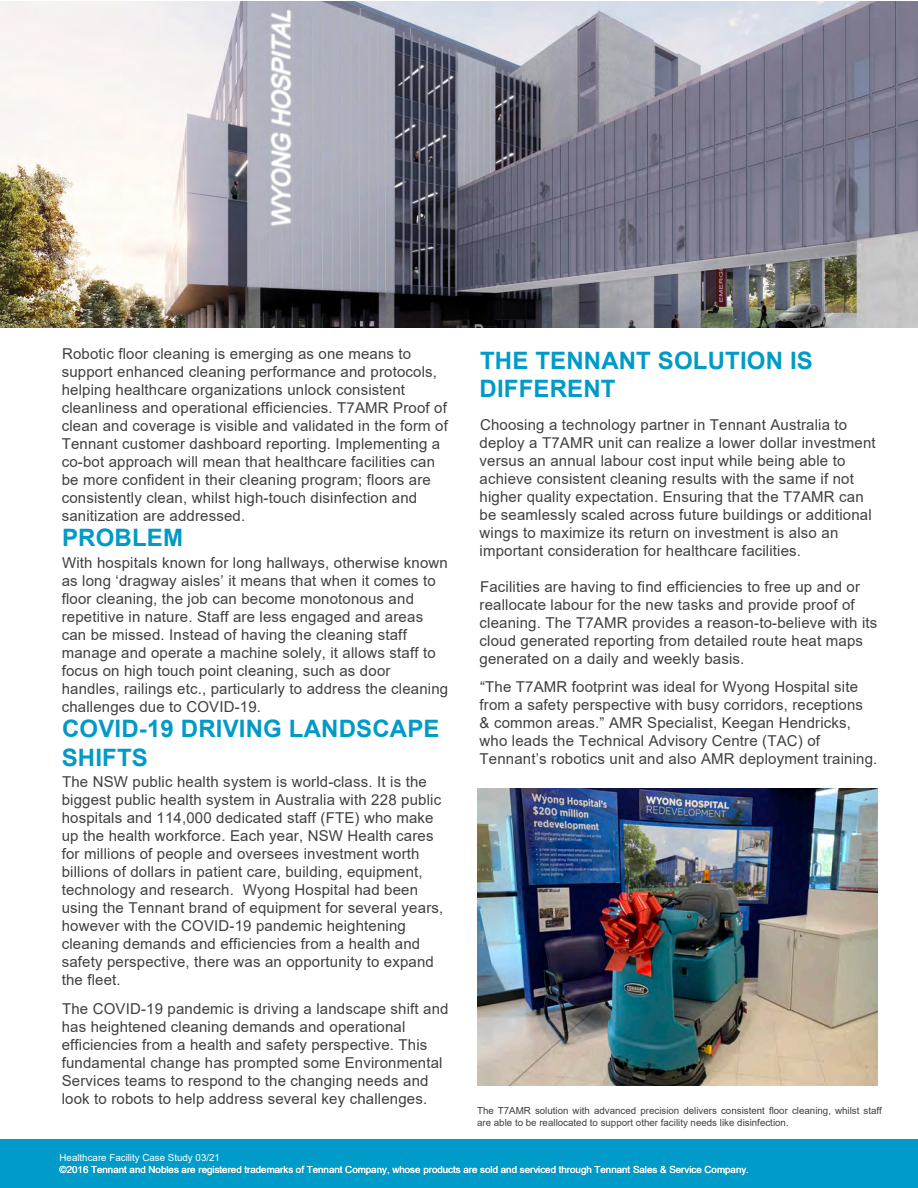
<style>
.page{position:relative;width:918px;height:1188px;background:#fff}
.page>*{position:absolute;margin:0;border:0;box-sizing:border-box;transform-origin:0 0}
.t1{font:700 24px/28.8px "Arial";letter-spacing:.005em;color:#009ac7}
.t2{font:15px/18px "Arial";letter-spacing:.01em;color:#404040}
.t3{font:9.75px/11.7px "Arial";color:#fff}
.t4{font:9.75px/11.7px "Arial";color:#404040}
.s1{font-style:inherit}
</style>
<div class="page">
<img style="left:0;top:1px;width:918px;height:327px">
<div style="left:1px;top:1139px;width:917px;height:49px;background:#009bc8"></div>
<img style="left:477px;top:789px;width:401px;height:296px">
<p class="t2" style="left:62px;top:344px;width:388px">Robotic floor cleaning is emerging as one means to support enhanced cleaning performance and protocols, helping healthcare organizations unlock consistent cleanliness and operational efficiencies. T7AMR Proof of clean and coverage is visible and validated in the form of Tennant customer dashboard reporting. Implementing a co-bot approach will mean that healthcare facilities can be more confident in their cleaning program; floors are consistently clean, whilst high-touch disinfection and sanitization are addressed.</p>
<h1 class="t1" style="left:62px;top:523px;width:122px">PROBLEM</h1>
<p class="t2" style="left:62px;top:553px;width:388px">With hospitals known for long hallways, otherwise known as long ‘dragway aisles’ it means that when it comes to floor cleaning, the job can become monotonous and repetitive in nature. Staff are less engaged and areas can be missed. Instead of having the cleaning staff manage and operate a machine solely, it allows staff to focus on high touch point cleaning, such as door handles, railings etc., particularly to address the cleaning challenges due to COVID-19.</p>
<h1 class="t1" style="left:62px;top:714px;width:379px">COVID-19 DRIVING LANDSCAPE<br>SHIFTS</h1>
<p class="t2" style="left:62px;top:773px;width:383px">The NSW public health system is world-class. It is the biggest public health system in Australia with 228 public hospitals and 114,000 dedicated staff (FTE) who make up the health workforce. Each year, NSW Health cares for millions of people and oversees investment worth billions of dollars in patient care, building, equipment, technology and research. Wyong Hospital had been using the Tennant brand of equipment for several years, however with the COVID-19 pandemic heightening cleaning demands and efficiencies from a health and safety perspective, there was an opportunity to expand the fleet.</p>
<p class="t2" style="left:62px;top:999px;width:388px">The COVID-19 pandemic is driving a landscape shift and has heightened cleaning demands and operational efficiencies from a health and safety perspective. This fundamental change has prompted some Environmental Services teams to respond to the changing needs and look to robots to help address several key challenges.</p>
<h1 class="t1" style="left:480px;top:346px;width:335px"><span class="s1">THE</span> TENNANT SOLUTION IS<br>DIFFERENT</h1>
<p class="t2" style="left:480px;top:415px;width:398px">Choosing a technology partner in Tennant Australia to deploy a T7AMR unit can realize a lower dollar investment versus an annual labour cost input while being able to achieve consistent cleaning results with the same if not higher quality expectation. Ensuring that the T7AMR can be seamlessly scaled across future buildings or additional wings to maximize its return on investment is also an important consideration for healthcare facilities.</p>
<p class="t2" style="left:480px;top:577px;width:399px">Facilities are having to find efficiencies to free up and or reallocate labour for the new tasks and provide proof of cleaning. The T7AMR provides a reason-to-believe with its cloud generated reporting from detailed route heat maps generated on a daily and weekly basis.</p>
<p class="t2" style="left:480px;top:678px;width:399px">“The T7AMR footprint was ideal for Wyong Hospital site from a safety perspective with busy corridors, receptions<br>&amp; common areas.” AMR Specialist, Keegan Hendricks, who leads the Technical Advisory Centre (TAC) of Tennant’s robotics unit and also AMR deployment training.</p>
<p class="t4" style="left:477px;top:1105px;width:406px"><span class="s1">T</span>he T7AMR solution with advanced precision delivers consistent floor cleaning, whilst staff are able to <span class="s1">be reallocated to</span> support other facility needs like disinfection<span class="s1">.</span></p>
<p class="t3" style="left:60px;top:1152px;width:691px">Healthcare Facility Case Study 03/21<br>©2016 Tennant and Nobles are registered trademarks of Tennant Company, whose products are sold and serviced through Tennant Sales &amp; Service Company.</p>
</div>
